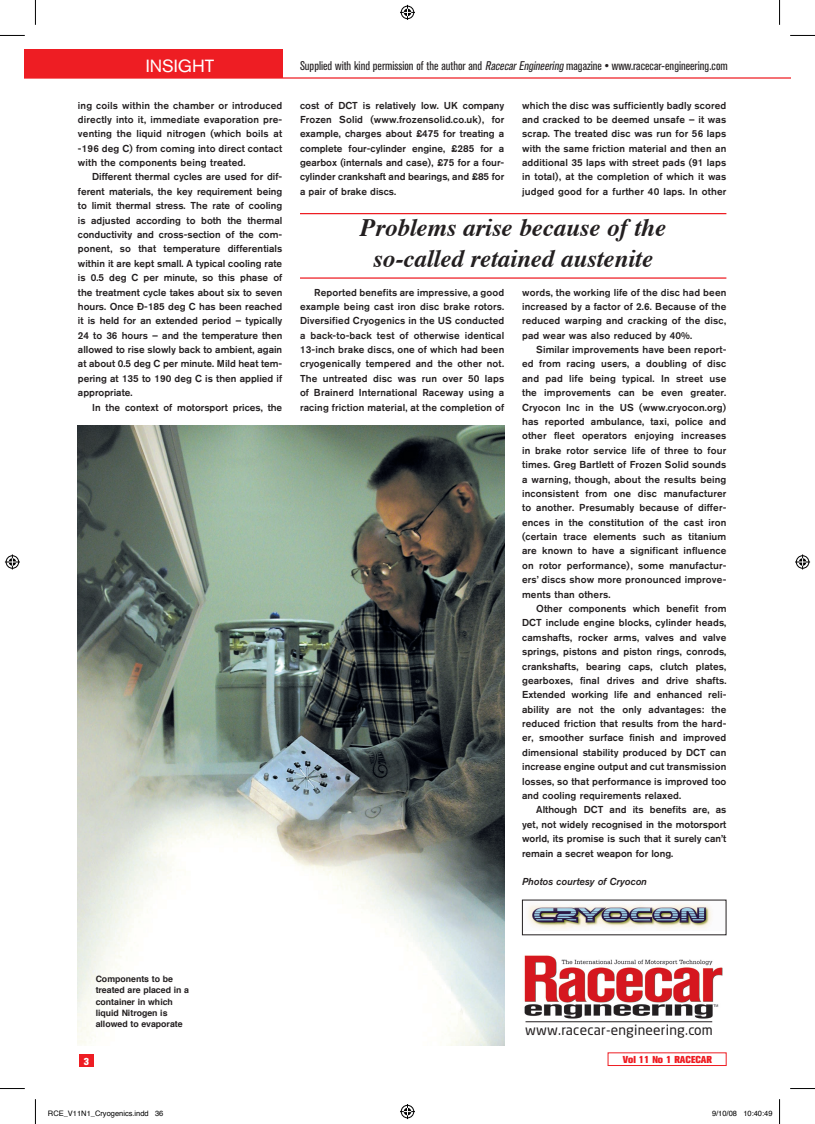
<style>
.page{position:relative;width:815px;height:1124px;background:#fff}
.page>*{position:absolute;margin:0;border:0;box-sizing:border-box;transform-origin:0 0}
.t1{font:italic 700 25px/31.2px "Times";letter-spacing:-.005em;color:#231f20;text-align:center}
.t2{font:17.5px "Akzidenz Grotesk BQ";color:#fff}
.t3{font:13.75px "Neo Sans";letter-spacing:.015em;color:#231f20}
.t4{font:12.5px "Akzidenz Grot Con BQ";color:#231f20}
.t5{font:500 10px/14.4px "Akzidenz Grotesk BQ";letter-spacing:.015em;color:#231f20;text-align:justify}
.t6{font:italic 10px "Akzidenz Grotesk BQ Med";color:#231f20}
.t7{font:800 10px "Akzidenz Grotesk BQ";color:#ee1d23}
.t8{font:800 10px "Akzidenz Grotesk BQ";color:#fff}
.t9{font:700 8.75px/11.2px "Helvetica";color:#231f20}
.t10{font:7.5px "Helvetica";color:#000}
.s1{font-style:italic}
</style>
<div class="page">
<svg style="left:25px;top:50px;width:53px;height:27px"></svg>
<hr style="left:25px;top:77px;width:765px;height:2px;background:#ee1d23">
<div style="left:79px;top:1054px;width:15px;height:13px;background:#ee1d23"></div>
<div style="left:78px;top:50px;width:204px;height:28px;background:#ee1d23"></div>
<img style="left:528px;top:904px;width:184px;height:25px">
<hr style="left:300px;top:213px;width:426px;height:1px;background:#ee1d23">
<hr style="left:300px;top:277px;width:426px;height:1px;background:#ee1d23">
<img style="left:78px;top:425px;width:426px;height:620px">
<img style="left:524px;top:955px;width:199px;height:64px">
<hr style="left:526px;top:1021px;width:186px;height:1px;background:#231f20">
<svg style="left:0;top:35px;width:25px;height:1px"></svg>
<svg style="left:790px;top:35px;width:25px;height:1px"></svg>
<svg style="left:0;top:1088px;width:25px;height:1px"></svg>
<svg style="left:790px;top:1088px;width:25px;height:1px"></svg>
<svg style="left:35px;top:0;width:1px;height:25px"></svg>
<svg style="left:35px;top:1099px;width:1px;height:24px"></svg>
<svg style="left:779px;top:0;width:1px;height:25px"></svg>
<svg style="left:779px;top:1099px;width:1px;height:24px"></svg>
<svg style="left:400px;top:5px;width:15px;height:15px"></svg>
<svg style="left:400px;top:1104px;width:15px;height:14px"></svg>
<svg style="left:5px;top:554px;width:15px;height:15px"></svg>
<svg style="left:795px;top:554px;width:15px;height:15px"></svg>
<h2 class="t2" style="left:146px;top:55px;width:70px">INSIGHT</h2>
<p class="t5" style="left:78px;top:98px;width:206px">ing coils within the chamber or introduced directly into it, immediate evaporation pre&shy;venting the liquid nitrogen (which boils at -196 deg C) from coming into direct contact with the components being treated.</p>
<p class="t5" style="left:78px;top:169px;width:206px;text-indent:14px">Different thermal cycles are used for dif&shy;ferent materials, the key requirement being to limit thermal stress. The rate of cooling is adjusted according to both the thermal conductivity and cross-section of the com&shy;ponent, so that temperature differentials within it are kept small. A typical cooling rate is 0.5 deg C per minute, so this phase of the treatment cycle takes about six to seven hours. Once Ð-185 deg C has been reached it is held for an extended period – typically 24 to 36 hours – and the temperature then allowed to rise slowly back to ambient, again at about 0.5 deg C per minute. Mild heat tem&shy;pering at 135 to 190 deg C is then applied if appropriate.</p>
<p class="t5" style="left:92px;top:399px;width:192px">In the context of motorsport prices, the</p>
<p class="t4" style="left:300px;top:58px;width:429px">Supplied with kind permission of the author and <span class="s1">RacecarEngineering</span>magazine • www.racecar-engineering.com</p>
<p class="t5" style="left:300px;top:98px;width:206px">cost of DCT is relatively low. UK company Frozen Solid (www.frozensolid.co.uk), for example, charges about £475 for treating a complete four-cylinder engine, £285 for a gearbox (internals and case), £75 for a four&shy;cylinder crankshaft and bearings, and £85 for a pair of brake discs.</p>
<p class="t5" style="left:522px;top:98px;width:206px">which the disc was sufficiently badly scored and cracked to be deemed unsafe – it was scrap. The treated disc was run for 56 laps with the same friction material and then an additional 35 laps with street pads (91 laps in total), at the completion of which it was judged good for a further 40 laps. In other</p>
<h1 class="t1" style="left:360px;top:209px;width:307px">Problems arise because of the so-called retained austenite</h1>
<p class="t5" style="left:300px;top:284px;width:206px;text-indent:14px">Reported benefits are impressive, a good example being cast iron disc brake rotors.<br>Diversified Cryogenics in the US conducted a back-to-back test of otherwise identical 13-inch brake discs, one of which had been cryogenically tempered and the other not.<br>The untreated disc was run over 50 laps of Brainerd International Raceway using a racing friction material, at the completion of</p>
<p class="t5" style="left:522px;top:284px;width:206px">words, the working life of the disc had been increased by a factor of 2.6. Because of the reduced warping and cracking of the disc, pad wear was also reduced by 40%.</p>
<p class="t5" style="left:522px;top:342px;width:206px;text-indent:14px">Similar improvements have been report&shy;ed from racing users, a doubling of disc and pad life being typical. In street use the improvements can be even greater.<br>Cryocon Inc in the US (www.cryocon.org) has reported ambulance, taxi, police and other fleet operators enjoying increases in brake rotor service life of three to four times. Greg Bartlett of Frozen Solid sounds a warning, though, about the results being inconsistent from one disc manufacturer to another. Presumably because of differ&shy;ences in the constitution of the cast iron (certain trace elements such as titanium are known to have a significant influence on rotor performance), some manufactur&shy;ers’ discs show more pronounced improve&shy;ments than others.</p>
<p class="t5" style="left:522px;top:601px;width:206px;text-indent:14px">Other components which benefit from DCT include engine blocks, cylinder heads, camshafts, rocker arms, valves and valve springs, pistons and piston rings, conrods, crankshafts, bearing caps, clutch plates, gearboxes, final drives and drive shafts.<br>Extended working life and enhanced reli&shy;ability are not the only advantages: the reduced friction that results from the hard&shy;er, smoother surface finish and improved dimensional stability produced by DCT can increase engine output and cut transmission losses, so that performance is improved too and cooling requirements relaxed.</p>
<p class="t5" style="left:522px;top:802px;width:206px;text-indent:14px">Although DCT and its benefits are, as yet, not widely recognised in the motorsport world, its promise is such that it surely can’t remain a secret weapon for long.</p>
<p class="t6" style="left:522px;top:875px;width:126px">Photos courtesy of Cryocon</p>
<p class="t9" style="left:96px;top:972px;width:95px">Components to be treated are placed in a container in which liquid Nitrogen is allowed to evaporate</p>
<h3 class="t3" style="left:525px;top:1020px;width:189px">www.racecar-engineering.com</h3>
<p class="t8" style="left:84px;top:1055px;width:7px">3</p>
<p class="t7" style="left:623px;top:1053px;width:91px">Vol 11 No 1 RACECAR</p>
<p class="t10" style="left:48px;top:1107px;width:117px">RCE_V11N1_Cryogenics.indd 36</p>
<p class="t10" style="left:712px;top:1107px;width:62px">9/10/08 10:40:49</p>
</div>
